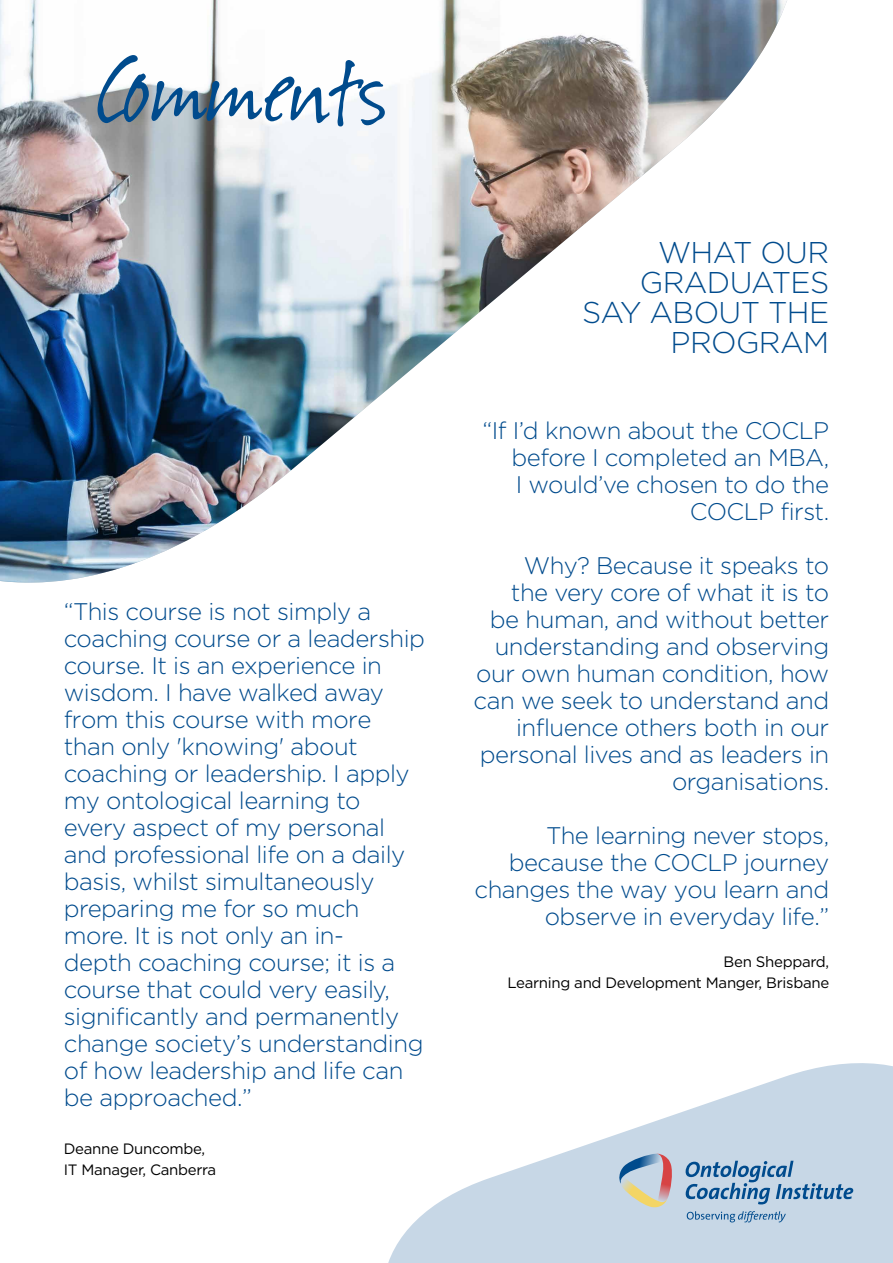
<style>
.page{position:relative;width:893px;height:1263px;background:#fff}
.page>*{position:absolute;margin:0;border:0;box-sizing:border-box;transform-origin:0 0}
.t1{font:300 30px/30px "Gotham HTF";letter-spacing:-.02em;color:#004b8d;text-align:right}
.t2{font:300 24px/27px "Gotham HTF";letter-spacing:-.02em;color:#004b8d;text-align:right}
.t3{font:15px/21px "Gotham HTF";letter-spacing:-.02em;color:#000;text-align:right}
</style>
<div class="page">
<img style="left:0;top:0;width:787px;height:583px">
<svg style="left:98px;top:55px;width:287px;height:71px"></svg>
<svg style="left:388px;top:1063px;width:505px;height:200px;fill:#c7d7e6"></svg>
<svg style="left:618px;top:1154px;width:55px;height:53px"></svg>
<svg style="left:686px;top:1161px;width:167px;height:43px"></svg>
<svg style="left:687px;top:1211px;width:99px;height:11px"></svg>
<p class="t2" style="left:64px;top:597px;width:363px;text-align:left">“This course is not simply a coaching course or a leadership course. It is an experience in wisdom. I have walked away from this course with more than only 'knowing' about coaching or leadership. I apply my ontological learning to every aspect of my personal and professional life on a daily basis, whilst simultaneously preparing me for so much more. It is not only an in-<br>depth coaching course; it is a course that could very easily, significantly and permanently change society’s understanding of how leadership and life can be approached.”</p>
<p class="t3" style="left:64px;top:1138px;width:154px;text-align:left">Deanne Duncombe,<br>IT Manager, Canberra</p>
<p class="t1" style="left:582px;top:237px;width:248px">WHAT OUR<br>GRADUATES<br>SAY ABOUT THE<br>PROGRAM</p>
<p class="t2" style="left:482px;top:417px;width:348px">“If I’d known about the COCLP before I completed an MBA,<br>I would’ve chosen to do the<br>COCLP first.</p>
<p class="t2" style="left:473px;top:552px;width:357px">Why? Because it speaks to<br>the very core of what it is to<br>be human, and without better understanding and observing our own human condition, how can we seek to understand and influence others both in our personal lives and as leaders in organisations.</p>
<p class="t2" style="left:474px;top:822px;width:356px">The learning never stops, because the COCLP journey changes the way you learn and observe in everyday life.”</p>
<p class="t3" style="left:507px;top:951px;width:323px">Ben Sheppard,<br>Learning and Development Manger, Brisbane</p>
</div>
